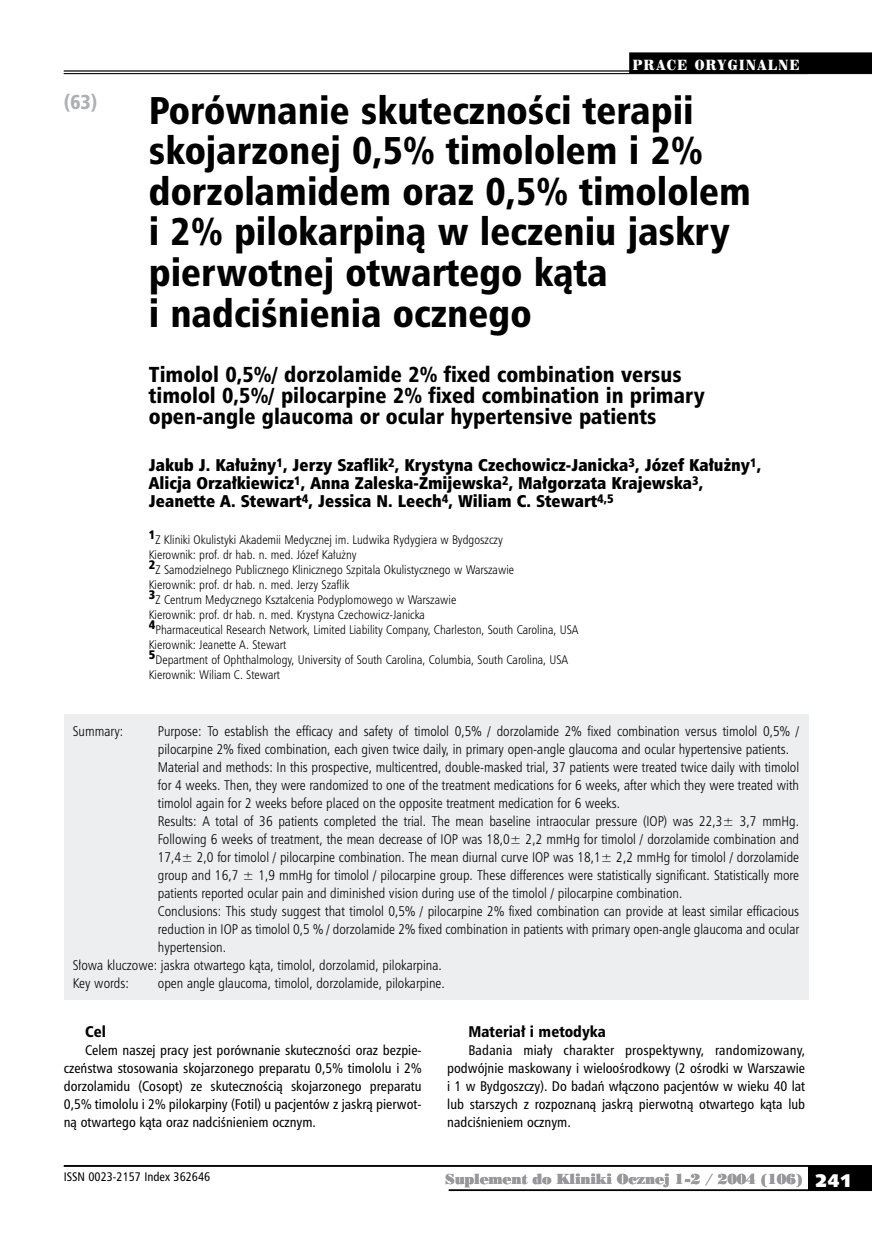
<style>
.page{position:relative;width:872px;height:1234px;background:#fff}
.page>*{position:absolute;margin:0;border:0;box-sizing:border-box;transform-origin:0 0}
.t1{font:37.5px/40.5px "Humnst 777 Blk Cn PL";color:#000}
.t2{font:21px/21px "Humnst 777 Blk Cn PL";color:#000}
.t3{font:19.5px "Humnst 777 Blk Cn PL";color:#aeafb2}
.t4{font:16.5px/18px "Humnst 777 X Blk Cn PL";color:#000}
.t5{font:15px "Humnst 777 Blk Cn PL";color:#000}
.t6{font:13.5px "Humnst 777 Lt Cn PL";color:#000}
.t7{font:13.5px/18px "Humnst 777 Cn PL";color:#000;text-align:justify}
.t8{font:13.5px "Poster Bodoni PL";letter-spacing:-.015em;color:#98989c}
.t9{font:13.5px "Century 725 Blk PL";letter-spacing:.13em;color:#fff;scale:.8 1}
.t10{font:12px/15px "Humnst 777 Lt Cn PL";color:#000}
.t11{font:12px "Humnst 777 Cn PL";color:#000}
.s1{font-family:"Humanst 531 U Blk PL";font-size:18px;color:#fff}
</style>
<div class="page">
<div style="left:808px;top:1165px;width:64px;height:25px;background:#000"></div>
<hr style="left:64px;top:1164px;width:808px;height:2px;background:#000">
<hr style="left:449px;top:1189px;width:423px;height:1px;background:#000">
<div style="left:64px;top:714px;width:744px;height:285px;background:#edeeef"></div>
<hr style="left:64px;top:71px;width:808px;height:1px;background:#000">
<hr style="left:64px;top:73px;width:808px;height:1px;background:#000">
<div style="left:629px;top:52px;width:243px;height:21px;background:#000"></div>
<h3 class="t3" style="left:64px;top:89px;width:35px">(63)</h3>
<p class="t9" style="left:633px;top:56px;width:210px">PRACE ORYGINALNE</p>
<h1 class="t1" style="left:149px;top:89px;width:603px">Po-rów-na-nie sku-tecz-no-ści te-ra-pii sko-ja-rzo-nej 0,5% ti-mo-lo-lem i 2% do-rzo-la-mi-dem oraz 0,5% ti-mo-lo-lem i 2% pi-lo-kar-pi-ną w le-cze-niu ja-skry pier-wot-nej otwar-te-go ką-ta<br>i nad-ci-śnie-nia oczne-go</h1>
<h2 class="t2" style="left:149px;top:363px;width:557px">Ti-mo-lol 0,5%/ do-rzo-la-mi-de 2% fi-xed com-bi-na-tion ver-sus ti-mo-lol 0,5%/ pi-lo-car-pi-ne 2% fi-xed com-bi-na-tion in pri-ma-ry ope-n-a-ngle glau-co-ma or ocu-lar hy-per-ten-si-ve pa-tients</h2>
<p class="t4" style="left:149px;top:456px;width:614px">Ja-kub J. Ka-łuż-ny<sup>1</sup>, Je-rzy Sza-fli-k<sup>2</sup>, Kry-sty-na Cze-cho-wi-cz-J-ani-cka<sup>3</sup>, Jó-zef Ka-łuż-ny<sup>1</sup>,<br>Ali-cja Orzał-kie-wi-cz<sup>1</sup>, An-na Za-le-ska-Żmijewska<sup>2</sup>, Mał-go-rza-ta Kra-jew-ska<sup>3</sup>,<br>Je-anet-te A. Ste-war-t<sup>4</sup>, Jes-si-ca N. Le-ech<sup>4</sup>, Wi-liam C. Ste-war-t<sup>4,5</sup></p>
<p class="t10" style="left:149px;top:531px;width:431px"><sup>1</sup>Z Kliniki Okulistyki Akademii Medycznej im. Ludwika Rydygiera w Bydgoszczy<br>Kierownik: prof. dr hab. n. med. Józef Kałużny<br><sup>2</sup>Z Samodzielnego Publicznego Klinicznego Szpitala Okulistycznego w Warszawie<br>Kierownik: prof. dr hab. n. med. Jerzy Szaflik<br><sup>3</sup>Z Centrum Medycznego Kształcenia Podyplomowego w Warszawie<br>Kierownik: prof. dr hab. n. med. Krystyna Czechowicz-Janicka<br><sup>4</sup>Pharmaceutical Research Network, Limited Liability Company, Charleston, South Carolina, USA Kierownik: Jeanette A. Stewart<br><sup>5</sup>Department of Ophthalmology, University of South Carolina, Columbia, South Carolina, USA Kierownik: Wiliam C. Stewart</p>
<p class="t6" style="left:73px;top:722px;width:52px">Summary:</p>
<p class="t6" style="left:158px;top:722px;width:643px">Purpose: To establish the efficacy and safety of timolol 0,5% / dorzolamide 2% fixed combination versus timolol 0,5% /</p>
<p class="t6" style="left:158px;top:740px;width:633px">pilocarpine 2% fixed combination, each given twice daily, in primary open-angle glaucoma and ocular hypertensive patients.</p>
<p class="t6" style="left:158px;top:758px;width:643px">Material and methods: In this prospective, multicentred, double-masked trial, 37 patients were treated twice daily with timolol</p>
<p class="t6" style="left:158px;top:776px;width:643px">for 4 weeks. Then, they were randomized to one of the treatment medications for 6 weeks, after which they were treated with</p>
<p class="t6" style="left:158px;top:794px;width:464px">timolol again for 2 weeks before placed on the opposite treatment medication for 6 weeks.</p>
<p class="t6" style="left:158px;top:812px;width:643px">Results: A total of 36 patients completed the trial. The mean baseline intraocular pressure (IOP) was 22,3± 3,7 mmHg.</p>
<p class="t6" style="left:158px;top:830px;width:643px">Following 6 weeks of treatment, the mean decrease of IOP was 18,0± 2,2 mmHg for timolol / dorzolamide combination and</p>
<p class="t6" style="left:158px;top:848px;width:643px">17,4± 2,0 for timolol / pilocarpine combination. The mean diurnal curve IOP was 18,1± 2,2 mmHg for timolol / dorzolamide</p>
<p class="t6" style="left:158px;top:866px;width:642px">group and 16,7 ± 1,9 mmHg for timolol / pilocarpine group. These differences were statistically significant. Statistically more</p>
<p class="t6" style="left:158px;top:884px;width:526px">patients reported ocular pain and diminished vision during use of the timolol / pilocarpine combination.</p>
<p class="t6" style="left:158px;top:902px;width:643px">Conclusions: This study suggest that timolol 0,5% / pilocarpine 2% fixed combination can provide at least similar efficacious</p>
<p class="t6" style="left:158px;top:920px;width:642px">reduction in IOP as timolol 0,5 % / dorzolamide 2% fixed combination in patients with primary open-angle glaucoma and ocular</p>
<p class="t6" style="left:158px;top:938px;width:70px">hypertension.</p>
<p class="t6" style="left:73px;top:956px;width:370px">Słowa kluczowe: jaskra otwartego kąta, timolol, dorzolamid, pilokarpina.</p>
<p class="t6" style="left:73px;top:974px;width:58px">Key words:</p>
<p class="t6" style="left:158px;top:974px;width:288px">open angle glaucoma, timolol, dorzolamide, pilokarpine.</p>
<p class="t5" style="left:85px;top:1021px;width:22px">Cel</p>
<p class="t7" style="left:64px;top:1041px;width:359px;text-indent:21px">Celem naszej pracy jest porównanie skuteczności oraz bezpie&shy;czeństwa stosowania skojarzonego preparatu 0,5% timololu i 2% dorzolamidu (Cosopt) ze skutecznością skojarzonego preparatu 0,5% timololu i 2% pilokarpiny (Fotil) u pacjentów z jaskrą pierwot&shy;ną otwartego kąta oraz nadciśnieniem ocznym.</p>
<p class="t11" style="left:64px;top:1168px;width:148px">ISSN 0023-2157 Index 362646</p>
<p class="t5" style="left:468px;top:1021px;width:139px">Ma-te-riał i me-to-dy-ka</p>
<p class="t7" style="left:447px;top:1041px;width:359px;text-indent:21px">Badania miały charakter prospektywny, randomizowany, podwójnie maskowany i wieloośrodkowy (2 ośrodki w Warszawie i 1 w Bydgoszczy). Do badań włączono pacjentów w wieku 40 lat lub starszych z rozpoznaną jaskrą pierwotną otwartego kąta lub nadciśnieniem ocznym.</p>
<p class="t8" style="left:445px;top:1169px;width:408px">Suplement do Kliniki Ocznej 1-2 / 2004 (106) <span class="s1">241</span></p>
</div>
